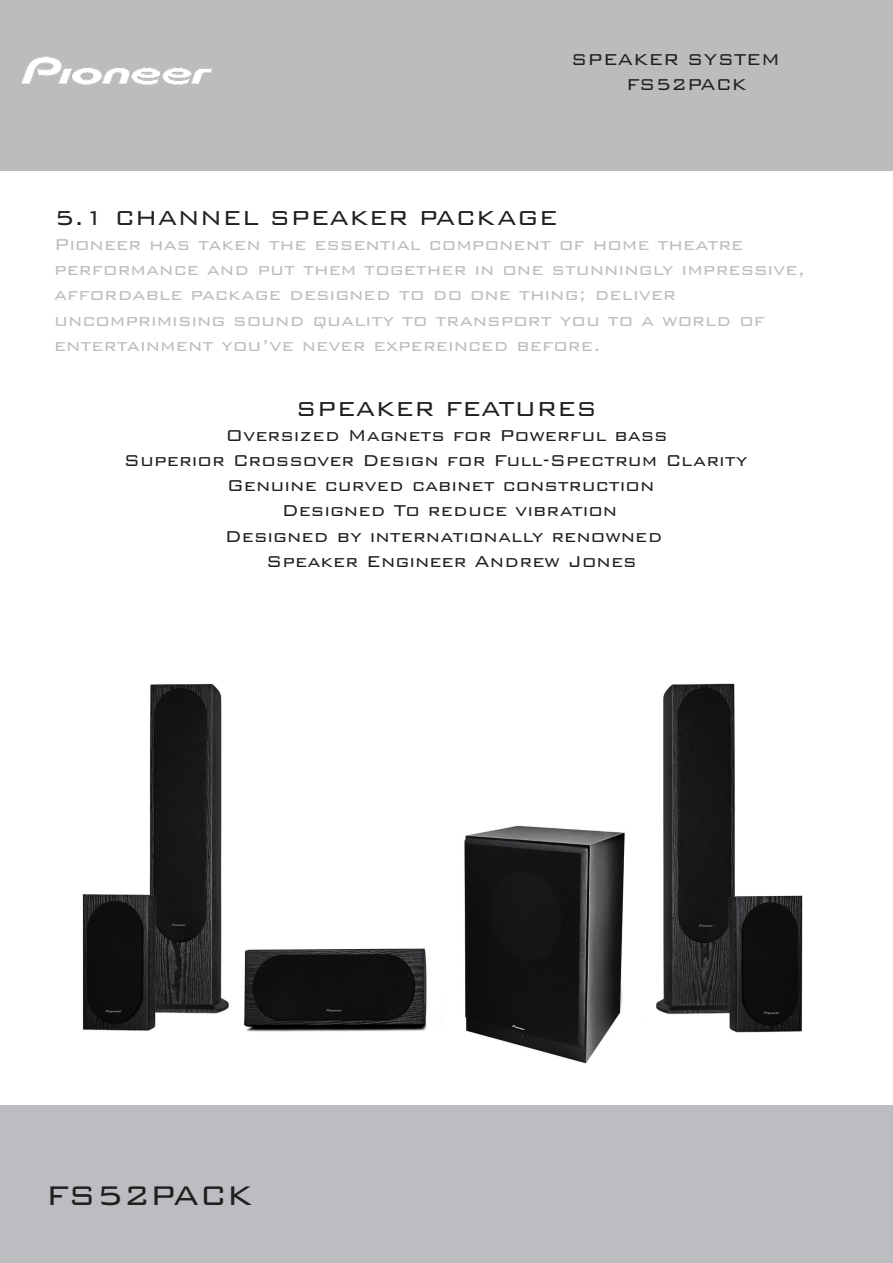
<style>
.page{position:relative;width:893px;height:1263px;background:#fff}
.page>*{position:absolute;margin:0;border:0;box-sizing:border-box;transform-origin:0 0}
.t1{font:300 36px "Bank Gothic BT";color:#231f20}
.t2{font:300 27px "Bank Gothic BT";color:#231f20}
.t3{font:300 21px/25.2px "Bank Gothic BT";color:#bcbdc0}
.t4{font:300 21px "Bank Gothic BT";color:#231f20}
</style>
<div class="page">
<div style="left:0;top:0;width:893px;height:170px;background:#bdbcbc"></div>
<div style="left:0;top:1106px;width:893px;height:157px;background:#bcbdc0"></div>
<img style="left:21px;top:56px;width:191px;height:29px">
<img style="left:82px;top:683px;width:721px;height:381px">
<p class="t4" style="left:571px;top:48px;width:210px">SPEAKER SYSTEM</p>
<p class="t4" style="left:626px;top:74px;width:122px">FS52PACK</p>
<p class="t2" style="left:54px;top:203px;width:505px">5.1 CHANNEL SPEAKER PACKAGE</p>
<p class="t3" style="left:54px;top:231px;width:691px">Pioneer has taken the essential component of home theatre</p>
<p class="t3" style="left:54px;top:257px;width:753px">performance and put them together in one stunningly impressive, affordable package designed to do one thing; deliver</p>
<p class="t3" style="left:54px;top:307px;width:713px">uncomprimising sound quality to transport you to a world of</p>
<p class="t3" style="left:54px;top:332px;width:548px">entertainment you’ve never expereinced before.</p>
<p class="t2" style="left:296px;top:394px;width:303px">SPEAKER FEATURES</p>
<p class="t4" style="left:225px;top:424px;width:444px">Oversized Magnets for Powerful bass</p>
<p class="t4" style="left:124px;top:449px;width:626px">Superior Crossover Design for Full-Spectrum Clarity</p>
<p class="t4" style="left:227px;top:475px;width:429px">Genuine curved cabinet construction</p>
<p class="t4" style="left:282px;top:500px;width:337px">Designed To reduce vibration</p>
<p class="t4" style="left:225px;top:525px;width:439px">Designed by internationally renowned</p>
<p class="t4" style="left:266px;top:550px;width:372px">Speaker Engineer Andrew Jones</p>
<p class="t1" style="left:46px;top:1177px;width:208px">FS52PACK</p>
</div>
